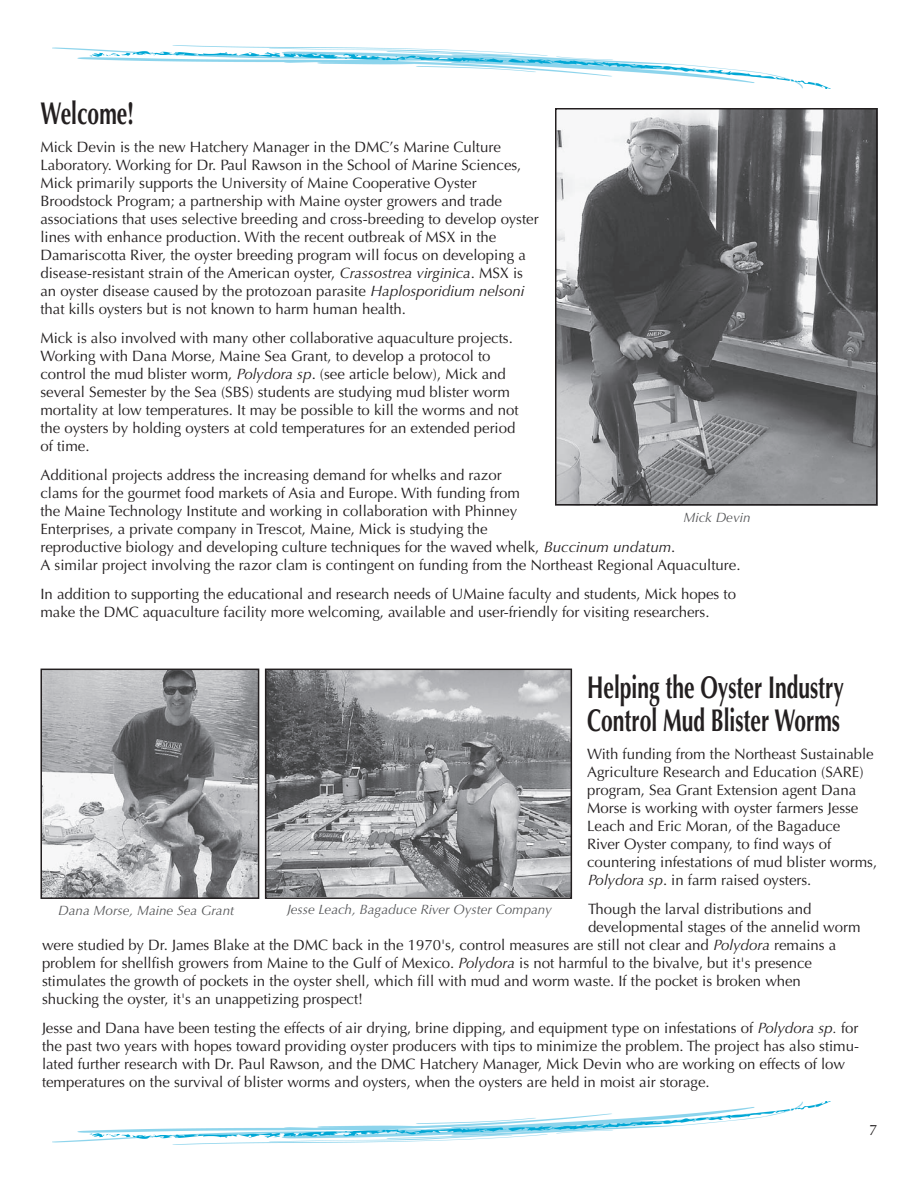
<style>
.page{position:relative;width:918px;height:1188px;background:#fff}
.page>*{position:absolute;margin:0;border:0;box-sizing:border-box;transform-origin:0 0}
.t1{font:700 31.5px/33px "Optima";color:#231f20;scale:.67 1}
.t2{font:15px/18px "Optima";color:#231f20}
.t3{font:italic 13.5px "Optima";color:#57585a}
.s1{font-style:italic}
</style>
<div class="page">
<img style="left:53px;top:1101px;width:778px;height:44px">
<img style="left:53px;top:45px;width:778px;height:44px">
<img style="left:268px;top:672px;width:301px;height:224px">
<div style="left:265px;top:669px;width:307px;height:230px;border:2px solid #231f20"></div>
<img style="left:43px;top:672px;width:213px;height:224px">
<div style="left:40px;top:669px;width:219px;height:230px;border:2px solid #231f20"></div>
<img style="left:558px;top:111px;width:317px;height:392px">
<div style="left:555px;top:108px;width:323px;height:398px;border:2px solid #231f20"></div>
<h1 class="t1" style="left:41px;top:99px;width:141px">Welcome!</h1>
<p class="t2" style="left:40px;top:140px;width:500px">Mick Devin is the new Hatchery Manager in the DMC’s Marine Culture Laboratory. Working for Dr. Paul Rawson in the School of Marine Sciences, Mick primarily supports the University of Maine Cooperative Oyster Broodstock Program; a partnership with Maine oyster growers and trade associations that uses selective breeding and cross-breeding to develop oyster lines with enhance production. With the recent outbreak of MSX in the Damariscotta River, the oyster breeding program will focus on developing a disease-resistant strain of the American oyster, <span class="s1">Crassostrea virginica</span>. MSX is an oyster disease caused by the protozoan parasite <span class="s1">Haplosporidium nelsoni </span>that kills oysters but is not known to harm human health.</p>
<p class="t2" style="left:40px;top:330px;width:480px">Mick is also involved with many other collaborative aquaculture projects.<br>Working with Dana Morse, Maine Sea Grant, to develop a protocol to control the mud blister worm, <span class="s1">Polydora sp</span>. (see article below), Mick and several Semester by the Sea (SBS) students are studying mud blister worm mortality at low temperatures. It may be possible to kill the worms and not the oysters by holding oysters at cold temperatures for an extended period of time.</p>
<p class="t2" style="left:40px;top:467px;width:702px">Additional projects address the increasing demand for whelks and razor<br>clams for the gourmet food markets of Asia and Europe. With funding from<br>the Maine Technology Institute and working in collaboration with Phinney<br>Enterprises, a private company in Trescot, Maine, Mick is studying the<br>reproductive biology and developing culture techniques for the waved whelk, <span class="s1">Buccinum undatum</span>.<br>A similar project involving the razor clam is contingent on funding from the Northeast Regional Aquaculture.</p>
<p class="t2" style="left:40px;top:586px;width:697px">In addition to supporting the educational and research needs of UMaine faculty and students, Mick hopes to make the DMC aquaculture facility more welcoming, available and user-friendly for visiting researchers.</p>
<p class="t3" style="left:683px;top:512px;width:69px">Mick Devin</p>
<h1 class="t1" style="left:587px;top:673px;width:385px">Helping the Oyster Industry<br>Control Mud Blister Worms</h1>
<p class="t2" style="left:587px;top:747px;width:292px">With funding from the Northeast Sustainable Agriculture Research and Education (SARE) program, Sea Grant Extension agent Dana Morse is working with oyster farmers Jesse Leach and Eric Moran, of the Bagaduce<br>River Oyster company, to find ways of countering infestations of mud blister worms, <span class="s1">Polydora sp</span>. in farm raised oysters.</p>
<p class="t2" style="left:588px;top:902px;width:225px">Though the larval distributions and</p>
<p class="t2" style="left:588px;top:920px;width:274px">developmental stages of the annelid worm</p>
<p class="t2" style="left:42px;top:938px;width:796px">were studied by Dr. James Blake at the DMC back in the 1970's, control measures are still not clear and <span class="s1">Polydora</span> remains a</p>
<p class="t2" style="left:42px;top:956px;width:772px">problem for shellfish growers from Maine to the Gulf of Mexico. <span class="s1">Polydora</span> is not harmful to the bivalve, but it's presence</p>
<p class="t2" style="left:42px;top:974px;width:760px">stimulates the growth of pockets in the oyster shell, which fill with mud and worm waste. If the pocket is broken when</p>
<p class="t2" style="left:42px;top:992px;width:323px">shucking the oyster, it's an unappetizing prospect!</p>
<p class="t2" style="left:42px;top:1020px;width:819px">Jesse and Dana have been testing the effects of air drying, brine dipping, and equipment type on infestations of <span class="s1">Polydora sp.</span> for the past two years with hopes toward providing oyster producers with tips to minimize the problem. The project has also stimu&shy;lated further research with Dr. Paul Rawson, and the DMC Hatchery Manager, Mick Devin who are working on effects of low temperatures on the survival of blister worms and oysters, when the oysters are held in moist air storage.</p>
<p class="t3" style="left:58px;top:905px;width:177px">Dana Morse, Maine Sea Grant</p>
<p class="t3" style="left:287px;top:904px;width:266px">Jesse Leach, Bagaduce River Oyster Company</p>
<p class="t2" style="left:869px;top:1122px;width:10px">7</p>
</div>
